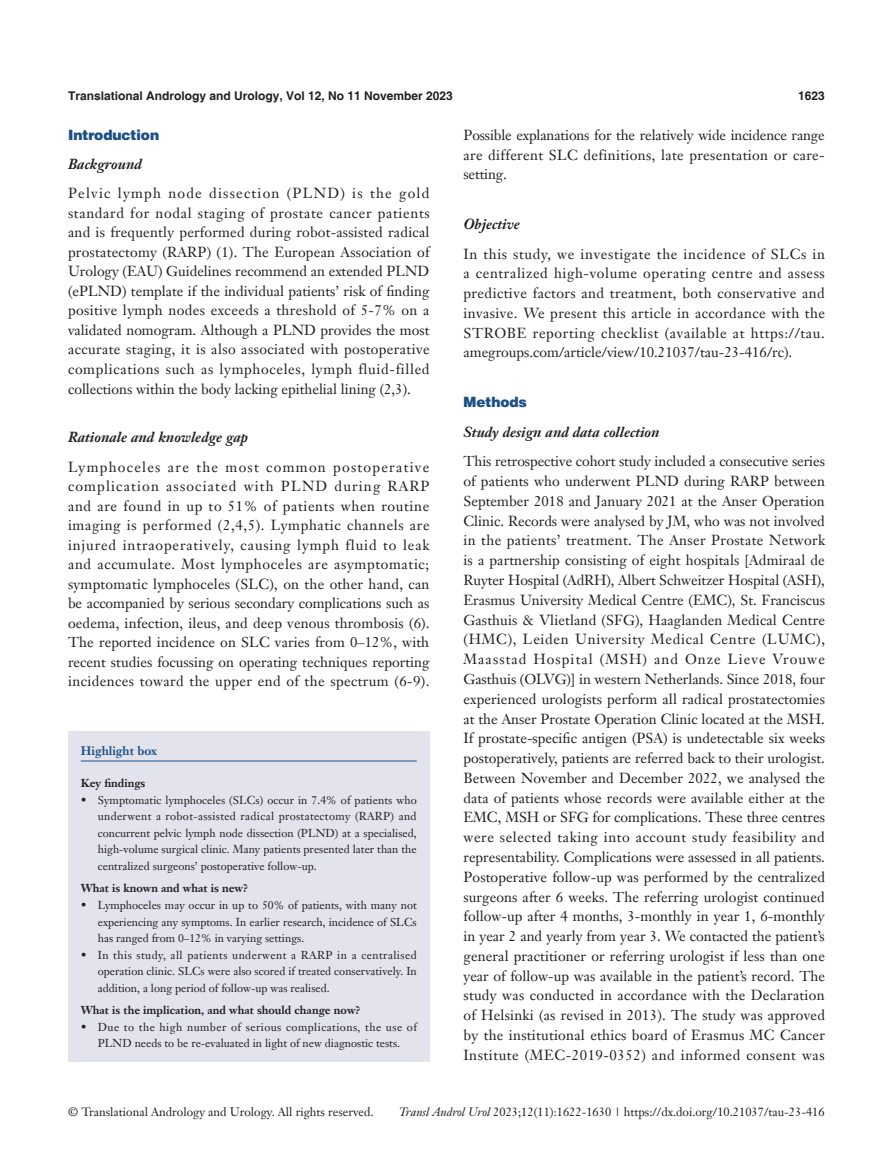
<style>
.page{position:relative;width:893px;height:1170px;background:#fff}
.page>*{position:absolute;margin:0;border:0;box-sizing:border-box;transform-origin:0 0}
.t1{font:14.25px/19.8px "Janson Text LT";letter-spacing:.025em;color:#231f20;text-align:justify}
._2ji-6_5{font:italic 700 14.25px "Janson Text LT";color:#231f20}
._1ji-6_5{font:900 14.25px "Helvetica";color:#1c5085}
.t2{font:12px "Janson Text LT";color:#231f20}
.t3{font:700 12px "Helvetica";color:#231f20}
.Cite{font:700 12px "Janson Text LT";color:#1c5085}
.box-zhengwen{font:11.25px/16.5px "Janson Text LT";color:#231f20;text-align:justify}
.box-biaoti-1_5mm{font:700 11.25px "Janson Text LT";color:#231f20}
.box-biaoti{font:700 11.25px "Janson Text LT";color:#231f20}
.s1{font-style:italic}
</style>
<div class="page">
<div style="left:68px;top:731px;width:361px;height:330px;background:#e2e3ec"></div>
<hr style="left:81px;top:760px;width:336px;height:1px;background:#1c5085">
<p class="t3" style="left:68px;top:88px;width:386px">Translational Andrology and Urology, Vol 12, No 11 November 2023</p>
<p class="t3" style="left:798px;top:88px;width:28px">1623</p>
<p class="_1ji-6_5" style="left:68px;top:126px;width:93px">Introduction</p>
<p class="_2ji-6_5" style="left:68px;top:155px;width:75px">Background</p>
<p class="t1" style="left:68px;top:183px;width:363px">Pelvic lymph node dissection (PLND) is the gold standard for nodal staging of prostate cancer patients and is frequently performed during robot-assisted radical prostatectomy (RARP) (1). The European Association of Urology (EAU) Guidelines recommend an extended PLND (ePLND) template if the individual patients’ risk of finding positive lymph nodes exceeds a threshold of 5-7% on a validated nomogram. Although a PLND provides the most accurate staging, it is also associated with postoperative complications such as lymphoceles, lymph fluid-filled collections within the body lacking epithelial lining (2,3).</p>
<p class="_2ji-6_5" style="left:68px;top:428px;width:182px">Rationale and knowledge gap</p>
<p class="t1" style="left:68px;top:456px;width:363px">Lymphoceles are the most common postoperative complication associated with PLND during RARP and are found in up to 51% of patients when routine imaging is performed (2,4,5). Lymphatic channels are injured intraoperatively, causing lymph fluid to leak and accumulate. Most lymphoceles are asymptomatic; symptomatic lymphoceles (SLC), on the other hand, can be accompanied by serious secondary complications such as oedema, infection, ileus, and deep venous thrombosis (6).<br>The reported incidence on SLC varies from 0–12%, with recent studies focussing on operating techniques reporting incidences toward the upper end of the spectrum (6-9).</p>
<p class="Cite" style="left:81px;top:742px;width:78px">Highlight box</p>
<p class="box-biaoti" style="left:81px;top:775px;width:66px">Key findings</p>
<p class="box-zhengwen" style="left:98px;top:791px;width:320px;text-indent:-17px">• Symptomatic lymphoceles (SLCs) occur in 7.4% of patients who underwent a robot-assisted radical prostatectomy (RARP) and concurrent pelvic lymph node dissection (PLND) at a specialised, high-volume surgical clinic. Many patients presented later than the centralized surgeons’ postoperative follow-up.</p>
<p class="box-biaoti-1_5mm" style="left:81px;top:881px;width:169px">What is known and what is new?</p>
<p class="box-zhengwen" style="left:98px;top:896px;width:321px;text-indent:-17px">• Lymphoceles may occur in up to 50% of patients, with many not experiencing any symptoms. In earlier research, incidence of SLCs has ranged from 0–12% in varying settings.</p>
<p class="box-zhengwen" style="left:98px;top:946px;width:320px;text-indent:-17px">• In this study, all patients underwent a RARP in a centralised operation clinic. SLCs were also scored if treated conservatively. In addition, a long period of follow-up was realised.</p>
<p class="box-biaoti-1_5mm" style="left:81px;top:1003px;width:281px">What is the implication, and what should change now?</p>
<p class="box-zhengwen" style="left:81px;top:1018px;width:338px;text-align:center">• Due to the high number of serious complications, the use of<br>PLND needs to be re-evaluated in light of new diagnostic tests.</p>
<p class="t1" style="left:463px;top:125px;width:363px">Possible explanations for the relatively wide incidence range are different SLC definitions, late presentation or care&shy;setting.</p>
<p class="_2ji-6_5" style="left:463px;top:214px;width:58px">Objective</p>
<p class="t1" style="left:463px;top:243px;width:363px">In this study, we investigate the incidence of SLCs in a centralized high-volume operating centre and assess predictive factors and treatment, both conservative and invasive. We present this article in accordance with the STROBE reporting checklist (available at https://tau. amegroups.com/article/view/10.21037/tau-23-416/rc).</p>
<p class="_1ji-6_5" style="left:463px;top:392px;width:65px">Methods</p>
<p class="_2ji-6_5" style="left:463px;top:422px;width:198px">Study design and data collection</p>
<p class="t1" style="left:463px;top:451px;width:363px">This retrospective cohort study included a consecutive series of patients who underwent PLND during RARP between September 2018 and January 2021 at the Anser Operation Clinic. Records were analysed by JM, who was not involved in the patients’ treatment. The Anser Prostate Network is a partnership consisting of eight hospitals [Admiraal de Ruyter Hospital (AdRH), Albert Schweitzer Hospital (ASH), Erasmus University Medical Centre (EMC), St. Franciscus Gasthuis &amp; Vlietland (SFG), Haaglanden Medical Centre (HMC), Leiden University Medical Centre (LUMC), Maasstad Hospital (MSH) and Onze Lieve Vrouwe Gasthuis (OLVG)] in western Netherlands. Since 2018, four experienced urologists perform all radical prostatectomies at the Anser Prostate Operation Clinic located at the MSH.<br>If prostate-specific antigen (PSA) is undetectable six weeks postoperatively, patients are referred back to their urologist.<br>Between November and December 2022, we analysed the data of patients whose records were available either at the EMC, MSH or SFG for complications. These three centres were selected taking into account study feasibility and representability. Complications were assessed in all patients.<br>Postoperative follow-up was performed by the centralized surgeons after 6 weeks. The referring urologist continued follow-up after 4 months, 3-monthly in year 1, 6-monthly in year 2 and yearly from year 3. We contacted the patient’s general practitioner or referring urologist if less than one year of follow-up was available in the patient’s record. The study was conducted in accordance with the Declaration of Helsinki (as revised in 2013). The study was approved by the institutional ethics board of Erasmus MC Cancer Institute (MEC-2019-0352) and informed consent was</p>
<p class="t2" style="left:68px;top:1104px;width:307px">© Translational Andrology and Urology. All rights reserved.</p>
<p class="t2" style="left:399px;top:1104px;width:427px"><span class="s1">Transl Androl Urol</span> 2023;12(11):1622-1630 | https://dx.doi.org/10.21037/tau-23-416</p>
</div>
